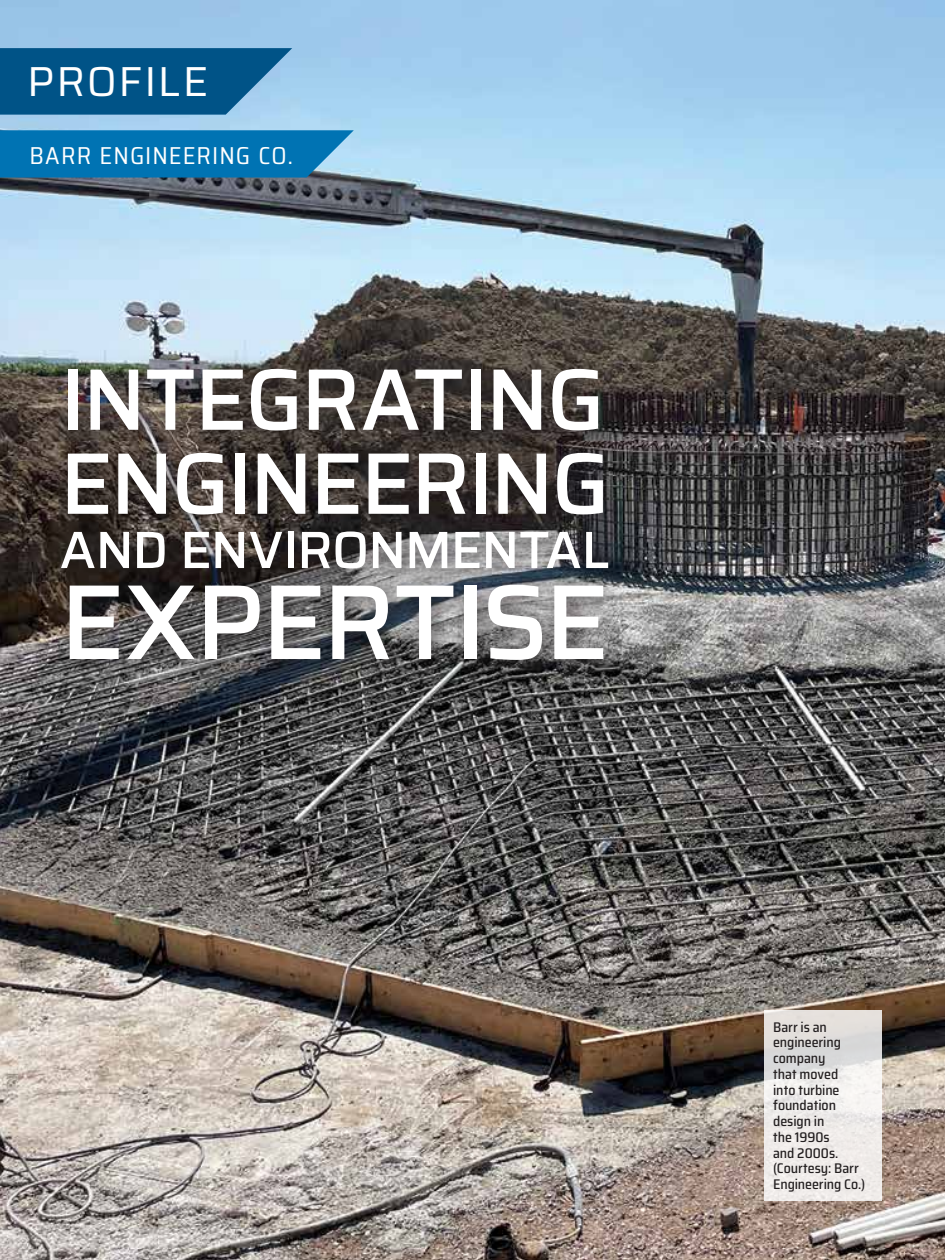
<style>
.page{position:relative;width:945px;height:1260px;background:#fff}
.page>*{position:absolute;margin:0;border:0;box-sizing:border-box;transform-origin:0 0}
.t1{font:500 106.75px "Saira";letter-spacing:-.025em;color:#fff}
.t2{font:500 87.5px/84px "Saira";letter-spacing:-.035em;color:#fff}
.t3{font:500 52.5px "Saira";letter-spacing:-.025em;color:#fff}
.t4{font:42px "Saira";letter-spacing:.045em;color:#fff}
.t5{font:semi-condensed 24.5px "Saira";letter-spacing:.045em;color:#fff}
.t6{font:500 semi-condensed 14px/15.8px "Saira";letter-spacing:-.005em;color:#231f20}
</style>
<div class="page">
<img style="left:0;top:0;width:945px;height:1260px">
<div style="left:47px;top:353px;width:584px;height:329px;background:#231f20;opacity:.75"></div>
<svg style="left:764px;top:1011px;width:118px;height:190px;fill:#edeae8"></svg>
<svg style="left:0;top:48px;width:292px;height:67px;background:#126192"></svg>
<svg style="left:0;top:130px;width:354px;height:48px;background:#0c78b5"></svg>
<h3 class="t4" style="left:27px;top:50px;width:183px">PROFILE</h3>
<h3 class="t5" style="left:29px;top:137px;width:265px">BARR ENGINEERING CO.</h3>
<h2 class="t2" style="left:60px;top:356px;width:552px">INTEGRATING<br>ENGINEERING</h2>
<h3 class="t3" style="left:60px;top:510px;width:551px">AND ENVIRONMENTAL</h3>
<h1 class="t1" style="left:60px;top:541px;width:551px">EXPERTISE</h1>
<p class="t6" style="left:773px;top:1019px;width:94px">Barr is an engineering company<br>that moved<br>into turbine foundation design in<br>the 1990s<br>and 2000s. (Courtesy: Barr<br>Engineering Co.)</p>
</div>
